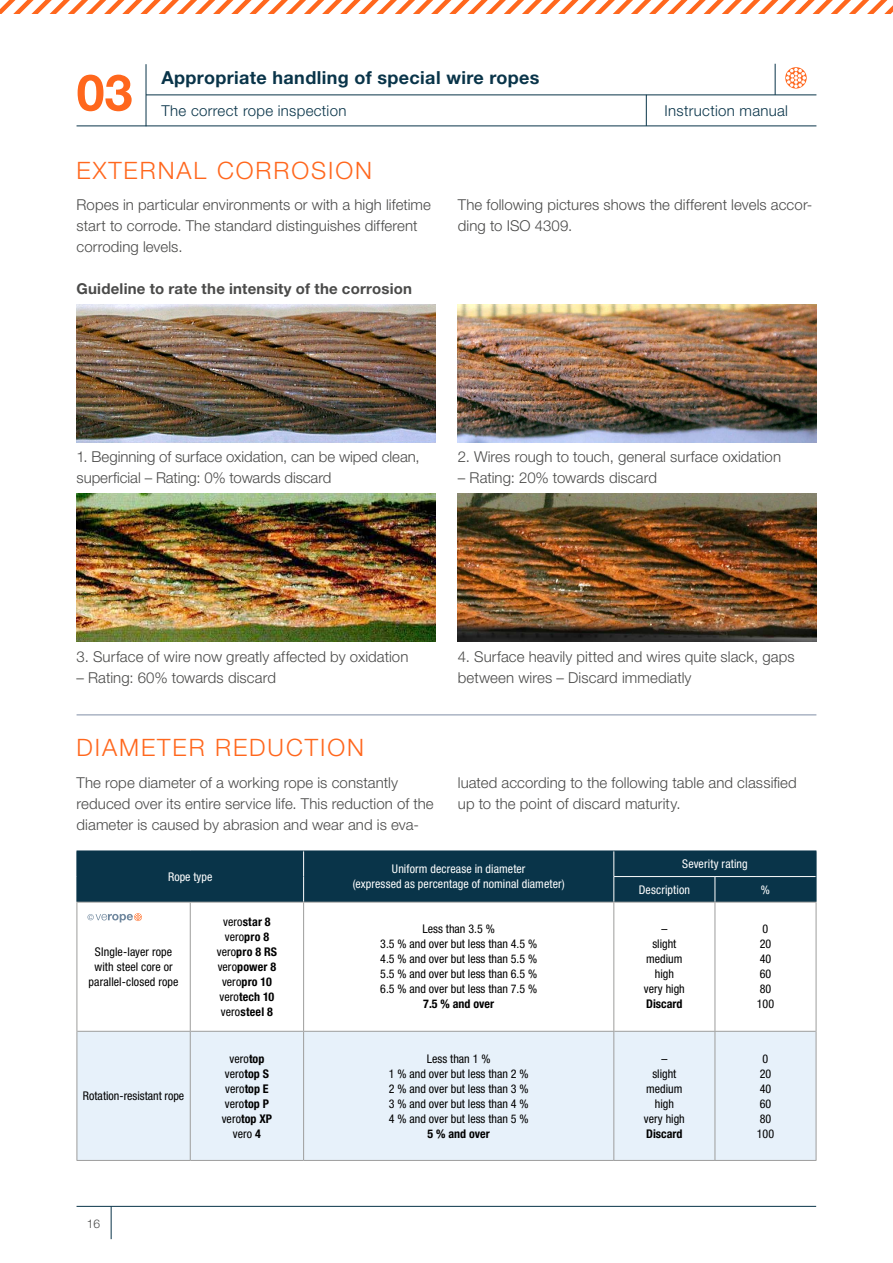
<style>
.page{position:relative;width:893px;height:1263px;background:#fff}
.page>*{position:absolute;margin:0;border:0;box-sizing:border-box;transform-origin:0 0}
.t1{font:700 50.4px "Helvetica Neue LT Std";color:#ff671d}
.t2{font:300 24px "Helvetica Neue LT Std";letter-spacing:.08em;color:#ff671d}
.t3{font:700 18px "Helvetica Neue LT Std";letter-spacing:.02em;color:#093449}
.t4{font:300 15px/21px "Helvetica Neue LT Std";letter-spacing:.005em;color:#4a4a49}
.t5{font:700 15px "Helvetica Neue LT Std";letter-spacing:.015em;color:#4a4a49}
.t6{font:300 15px "Helvetica Neue LT Std";letter-spacing:.02em;color:#093449}
.t7{font:condensed 12px/15px "Helvetica Neue LT Std";color:#000;text-align:center}
.t8{font:700 condensed 12px/15px "Helvetica Neue LT Std";color:#000;text-align:center}
.t9{font:condensed 12px/15px "Helvetica Neue LT Std";letter-spacing:.01em;color:#fff;text-align:center}
.t10{font:300 12px "Helvetica Neue LT Std";color:#4a4a49}
.s1{font-weight:400}
.s2{font-weight:700}
</style>
<div class="page">
<img style="left:77px;top:305px;width:358px;height:137px">
<img style="left:77px;top:494px;width:358px;height:148px">
<img style="left:458px;top:305px;width:358px;height:137px">
<img style="left:458px;top:494px;width:358px;height:148px">
<svg style="left:78px;top:903px;width:738px;height:128px"></svg>
<div style="left:78px;top:1032px;width:738px;height:128px;background:#e7f1fa"></div>
<div style="left:77px;top:851px;width:740px;height:51px;background:#093449"></div>
<hr style="left:77px;top:902px;width:113px;height:1px;background:#9d9d9c">
<hr style="left:190px;top:902px;width:114px;height:1px;background:#9d9d9c">
<hr style="left:190px;top:902px;width:1px;height:129px;background:#9d9d9c">
<hr style="left:304px;top:902px;width:310px;height:1px;background:#9d9d9c">
<hr style="left:303px;top:902px;width:1px;height:129px;background:#9d9d9c">
<hr style="left:613px;top:902px;width:1px;height:129px;background:#9d9d9c">
<hr style="left:715px;top:902px;width:1px;height:129px;background:#9d9d9c">
<hr style="left:816px;top:902px;width:1px;height:129px;background:#9d9d9c">
<hr style="left:77px;top:1031px;width:113px;height:1px;background:#9d9d9c">
<hr style="left:190px;top:1031px;width:114px;height:1px;background:#9d9d9c">
<hr style="left:190px;top:1032px;width:1px;height:128px;background:#9d9d9c">
<hr style="left:304px;top:1031px;width:310px;height:1px;background:#9d9d9c">
<hr style="left:303px;top:1032px;width:1px;height:128px;background:#9d9d9c">
<hr style="left:613px;top:1032px;width:1px;height:128px;background:#9d9d9c">
<hr style="left:715px;top:1032px;width:1px;height:128px;background:#9d9d9c">
<hr style="left:816px;top:1031px;width:1px;height:129px;background:#9d9d9c">
<hr style="left:77px;top:1160px;width:113px;height:1px;background:#9d9d9c">
<hr style="left:190px;top:1160px;width:114px;height:1px;background:#9d9d9c">
<hr style="left:304px;top:1160px;width:310px;height:1px;background:#9d9d9c">
<hr style="left:614px;top:1160px;width:101px;height:1px;background:#9d9d9c">
<hr style="left:715px;top:1160px;width:101px;height:1px;background:#9d9d9c">
<hr style="left:77px;top:902px;width:1px;height:129px;background:#9d9d9c">
<hr style="left:614px;top:902px;width:101px;height:1px;background:#9d9d9c">
<hr style="left:715px;top:902px;width:101px;height:1px;background:#9d9d9c">
<hr style="left:77px;top:1031px;width:1px;height:129px;background:#9d9d9c">
<hr style="left:614px;top:1031px;width:101px;height:1px;background:#9d9d9c">
<hr style="left:715px;top:1031px;width:101px;height:1px;background:#9d9d9c">
<hr style="left:77px;top:714px;width:739px;height:2px;background:#abb4c4">
<svg style="left:88px;top:913px;width:54px;height:9px"></svg>
<hr style="left:77px;top:126px;width:739px;height:1px;background:#093449">
<hr style="left:146px;top:95px;width:670px;height:1px;background:#093449">
<hr style="left:146px;top:64px;width:1px;height:62px;background:#093449">
<hr style="left:646px;top:95px;width:1px;height:31px;background:#093449">
<hr style="left:111px;top:1206px;width:1px;height:33px;background:#093449">
<hr style="left:77px;top:1206px;width:739px;height:1px;background:#093449">
<svg style="left:785px;top:67px;width:22px;height:22px"></svg>
<svg style="left:786px;top:68px;width:20px;height:20px"></svg>
<hr style="left:775px;top:64px;width:1px;height:31px;background:#093449">
<svg style="left:0;top:0;width:893px;height:14px"></svg>
<h1 class="t1" style="left:77px;top:61px;width:57px">03</h1>
<p class="t3" style="left:162px;top:66px;width:379px">Appropriate handling of special wire ropes</p>
<p class="t6" style="left:162px;top:101px;width:186px">The correct rope inspection</p>
<p class="t6" style="left:665px;top:101px;width:125px">Instruction manual</p>
<h2 class="t2" style="left:77px;top:155px;width:297px">EXTERNAL CORROSION</h2>
<p class="t4" style="left:77px;top:194px;width:356px">Ropes in particular environments or with a high lifetime start to corrode. The standard distinguishes different corroding levels.</p>
<p class="t5" style="left:77px;top:279px;width:337px">Guideline to rate the intensity of the corrosion</p>
<p class="t4" style="left:458px;top:194px;width:356px">The following pictures shows the different levels accor&shy;ding to ISO 4309.</p>
<p class="t4" style="left:77px;top:446px;width:345px">1. Beginning of surface oxidation, can be wiped clean, superficial – Rating: 0% towards discard</p>
<p class="t4" style="left:458px;top:446px;width:325px">2. Wires rough to touch, general surface oxidation</p>
<p class="t4" style="left:458px;top:467px;width:201px">– Rating: 20% towards discard</p>
<p class="t4" style="left:77px;top:645px;width:333px">3. Surface of wire now greatly affected by oxidation</p>
<p class="t4" style="left:77px;top:666px;width:201px">– Rating: 60% towards discard</p>
<h2 class="t2" style="left:77px;top:733px;width:289px">DIAMETER REDUCTION</h2>
<p class="t4" style="left:458px;top:645px;width:338px">4. Surface heavily pitted and wires quite slack, gaps between wires – Discard immediatly</p>
<p class="t4" style="left:77px;top:771px;width:359px">The rope diameter of a working rope is constantly reduced over its entire service life. This reduction of the diameter is caused by abrasion and wear and is eva-</p>
<p class="t4" style="left:458px;top:771px;width:340px">luated according to the following table and classified up to the point of discard maturity.</p>
<p class="t9" style="left:168px;top:869px;width:46px">Rope type</p>
<p class="t9" style="left:353px;top:861px;width:214px">Uniform decrease in diameter<br>(expressed as percentage of nominal diameter)</p>
<p class="t9" style="left:639px;top:851px;width:111px;line-height:25.5px;text-align:left;text-indent:43px">Severity rating<br>Description</p>
<p class="t7" style="left:89px;top:944px;width:91px">SIngle-layer rope with steel core or parallel-closed rope</p>
<p class="t8" style="left:217px;top:914px;width:62px"><span class="s1">vero</span>star 8 <span class="s1">vero</span>pro 8 <span class="s1">vero</span>pro 8 RS <span class="s1">vero</span>power 8 <span class="s1">vero</span>pro 10 <span class="s1">vero</span>tech 10 <span class="s1">vero</span>steel 8</p>
<p class="t7" style="left:380px;top:922px;width:158px">Less than 3.5 %<br>3.5 % and over but less than 4.5 %<br>4.5 % and over but less than 5.5 %<br>5.5 % and over but less than 6.5 %<br>6.5 % and over but less than 7.5 %</p>
<p class="t8" style="left:423px;top:996px;width:72px">7.5 % and over</p>
<p class="t7" style="left:644px;top:922px;width:42px">–<br>slight medium high very high</p>
<p class="t8" style="left:646px;top:996px;width:38px">Discard</p>
<p class="t9" style="left:761px;top:882px;width:11px">%</p>
<p class="t7" style="left:757px;top:922px;width:19px">0<br>20<br>40<br>60<br>80<br>100</p>
<p class="t7" style="left:83px;top:1088px;width:103px">Rotation-resistant rope</p>
<p class="t7" style="left:222px;top:1051px;width:52px">vero<span class="s2">top </span>vero<span class="s2">top S </span>vero<span class="s2">top E </span>vero<span class="s2">top P </span>vero<span class="s2">top XP </span>vero <span class="s2">4</span></p>
<p class="t7" style="left:389px;top:1051px;width:141px">Less than 1 %<br>1 % and over but less than 2 %<br>2 % and over but less than 3 %<br>3 % and over but less than 4 %<br>4 % and over but less than 5 %</p>
<p class="t8" style="left:428px;top:1126px;width:64px">5 % and over</p>
<p class="t7" style="left:644px;top:1051px;width:42px">–<br>slight medium high very high</p>
<p class="t8" style="left:646px;top:1126px;width:38px">Discard</p>
<p class="t7" style="left:757px;top:1051px;width:19px">0<br>20<br>40<br>60<br>80<br>100</p>
<p class="t10" style="left:87px;top:1217px;width:15px">16</p>
</div>
